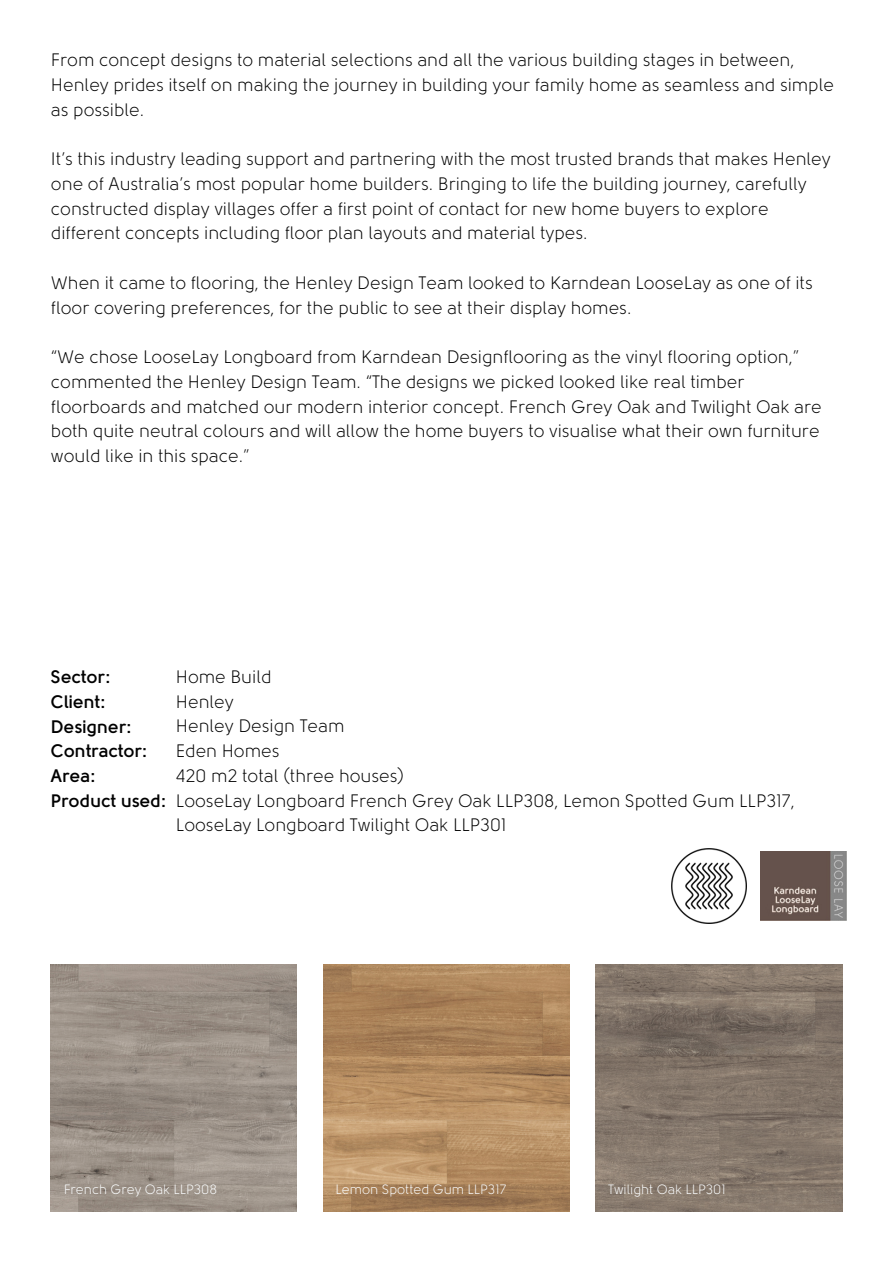
<style>
.page{position:relative;width:893px;height:1264px;background:#fff}
.page>*{position:absolute;margin:0;border:0;box-sizing:border-box;transform-origin:0 0}
.t1{font:18px/24.8px "Solomon";color:#000}
.t2{font:700 18px/24.8px "Solomon";letter-spacing:.005em;color:#000}
.t3{font:13.5px "Solomon";color:#fcfeff}
</style>
<div class="page">
<img style="left:51px;top:964px;width:246px;height:247px">
<img style="left:323px;top:964px;width:246px;height:247px">
<img style="left:760px;top:851px;width:86px;height:69px">
<img style="left:671px;top:848px;width:75px;height:75px">
<img style="left:595px;top:964px;width:247px;height:247px">
<p class="t1" style="left:51px;top:49px;width:784px">From concept designs to material selections and all the various building stages in between,<br>Henley prides itself on making the journey in building your family home as seamless and simple as possible.</p>
<p class="t1" style="left:51px;top:148px;width:781px">It’s this industry leading support and partnering with the most trusted brands that makes Henley one of Australia’s most popular home builders. Bringing to life the building journey, carefully constructed display villages offer a first point of contact for new home buyers to explore different concepts including floor plan layouts and material types.</p>
<p class="t1" style="left:51px;top:272px;width:763px">When it came to flooring, the Henley Design Team looked to Karndean LooseLay as one of its floor covering preferences, for the public to see at their display homes.</p>
<p class="t1" style="left:51px;top:346px;width:772px">“We chose LooseLay Longboard from Karndean Designflooring as the vinyl flooring option,” commented the Henley Design Team. “The designs we picked looked like real timber floorboards and matched our modern interior concept. French Grey Oak and Twilight Oak are both quite neutral colours and will allow the home buyers to visualise what their own furniture would like in this space.”</p>
<p class="t2" style="left:51px;top:666px;width:117px">Sector:<br>Client:<br>Designer:<br>Contractor:<br>Area:<br>Product used:</p>
<p class="t1" style="left:176px;top:666px;width:620px">Home Build<br>Henley<br>Henley Design Team<br>Eden Homes<br>420 m2 total (three houses)<br>LooseLay Longboard French Grey Oak LLP308, Lemon Spotted Gum LLP317,<br>LooseLay Longboard Twilight Oak LLP301</p>
<p class="t3" style="left:64px;top:1184px;width:155px">French Grey Oak LLP308</p>
<p class="t3" style="left:335px;top:1184px;width:172px">Lemon Spotted Gum LLP317</p>
<p class="t3" style="left:608px;top:1184px;width:119px">Twilight Oak LLP301</p>
</div>
